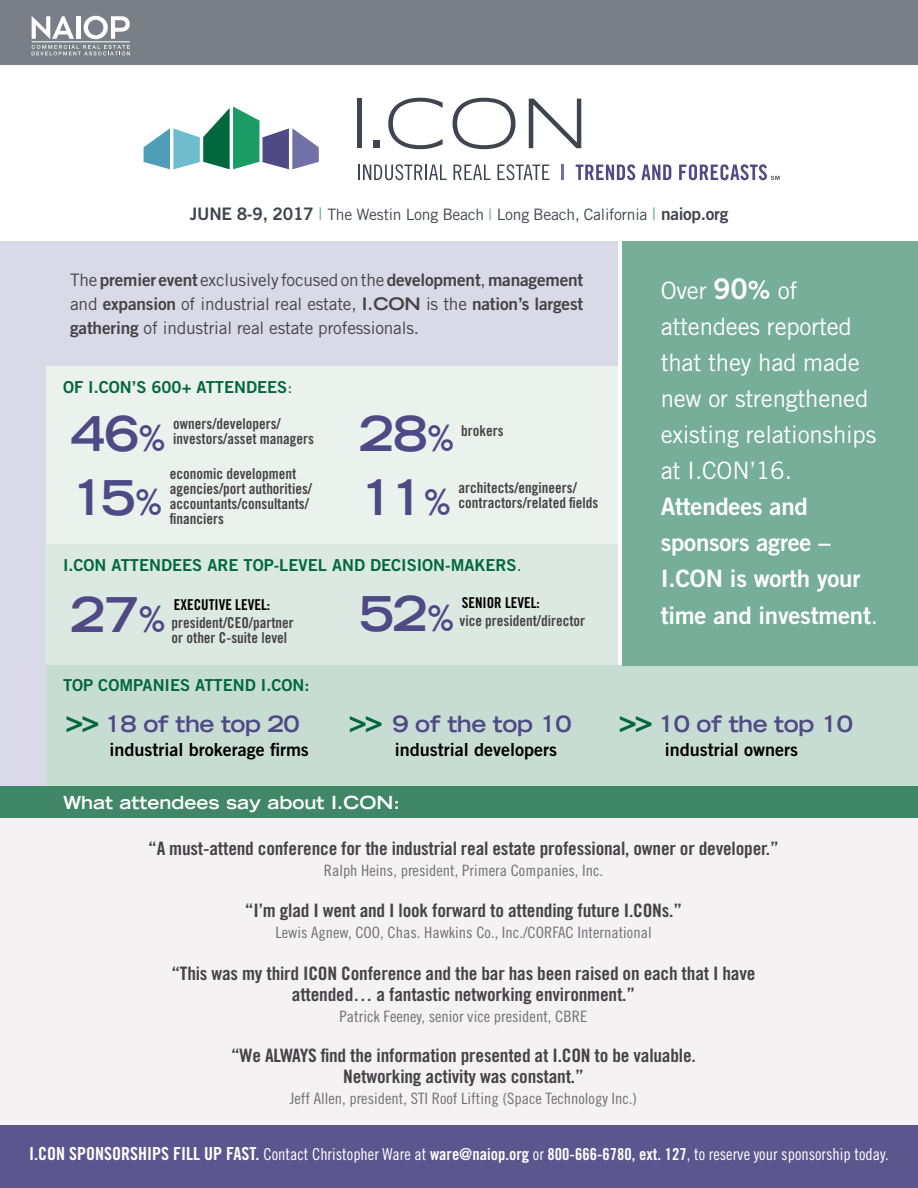
<style>
.page{position:relative;width:918px;height:1188px;background:#fff}
.page>*{position:absolute;margin:0;border:0;box-sizing:border-box;transform-origin:0 0}
.t1{font:700 expanded 48px "Trade Gothic LT Std";letter-spacing:-.02em;color:#4f4a85}
.t2{font:30px "Trade Gothic LT Std Bd 2";color:#00673e}
.t3{font:24px/36px "Trade Gothic LT Std";letter-spacing:-.01em;color:#fff}
.t4{font:24px/36.5px "Trade Gothic LT Std Bd 2";letter-spacing:-.01em;color:#fff}
.t5{font:700 expanded 22.5px "Trade Gothic LT Std";letter-spacing:-.025em;color:#4f4a85}
.t6{font:18.6px/21px "Trade Gothic LT Std Bd Cn 20";letter-spacing:-.01em;color:#464346;text-align:center;scale:1.05 1}
.t7{font:18px "Trade Gothic LT Std Bd 2";color:#000}
.t8{font:700 expanded 18px "Trade Gothic LT Std";color:#fff}
.t9{font:17.25px/24px "Trade Gothic LT Std";letter-spacing:-.01em;color:#464346}
.t10{font:17.25px "Trade Gothic LT Std Bd 2";letter-spacing:-.01em;color:#464346}
.t11{font:16.5px "Trade Gothic LT Std Cn 18";color:#fff}
.t12{font:16.5px "Trade Gothic LT Std Bd 2";color:#00673e}
.t13{font:15.75px "Trade Gothic LT Std";letter-spacing:-.015em;color:#3f454f}
.t14{font:15.6px "Trade Gothic LT Std Cn 18";color:#717073;scale:1.05 1}
.t15{font:15px/15px "Trade Gothic LT Std Bd Cn 20";color:#464346}
.t16{font:15px "Trade Gothic LT Std Bd Cn 20";color:#000}
.s1{font-family:"Trade Gothic LT Std Bd 2";font-size:17.25px}
.s2{font-size:17.25px;color:#5ca87f}
.s3{color:#5ca87f}
.s4{font-family:"Trade Gothic LT Std"}
.s5{font-family:"Trade Gothic LT Std Bd 2"}
.s6{font-weight:700;font-stretch:expanded}
.s7{font-family:"Trade Gothic LT Std Bd Cn 20";font-weight:400;font-stretch:normal;font-size:36px}
.s8{font-family:"Trade Gothic LT Std Bd 2";font-size:28.5px}
.s9{font-family:"Trade Gothic LT Std Bd 2";font-size:25.5px}
.s10{font-family:"Trade Gothic LT Std Bd 2";font-weight:400;font-stretch:normal;font-size:30px;color:#00673e}
.s11{font-family:"Trade Gothic LT Std Bd Cn 20";font-size:18px}
.s12{font-family:"Trade Gothic LT Std Bd Cn 20"}
</style>
<div class="page">
<div style="left:0;top:809px;width:918px;height:369px;background:#f4f2f2"></div>
<div style="left:0;top:241px;width:618px;height:550px;background:#dad9e7"></div>
<div style="left:0;top:0;width:918px;height:64px;background:#7a7e87"></div>
<svg style="left:32px;top:16px;width:42px;height:23px"></svg>
<hr style="left:76px;top:16px;width:4px;height:23px;background:#fff">
<svg style="left:84px;top:16px;width:46px;height:23px"></svg>
<hr style="left:32px;top:42px;width:98px;height:1px;background:#fff">
<svg style="left:32px;top:45px;width:98px;height:10px"></svg>
<div style="left:47px;top:539px;width:571px;height:128px;background:#dce9e3"></div>
<div style="left:47px;top:366px;width:571px;height:177px;background:#ebf2ee"></div>
<div style="left:0;top:1125px;width:918px;height:63px;background:#5b568d"></div>
<svg style="left:358px;top:164px;width:89px;height:16px"></svg>
<svg style="left:454px;top:165px;width:37px;height:15px"></svg>
<svg style="left:497px;top:164px;width:53px;height:16px"></svg>
<svg style="left:562px;top:164px;width:2px;height:16px"></svg>
<svg style="left:576px;top:164px;width:59px;height:16px"></svg>
<svg style="left:641px;top:165px;width:30px;height:15px"></svg>
<hr style="left:357px;top:99px;width:4px;height:49px;background:#3f454f">
<div style="left:373px;top:140px;width:7px;height:8px;background:#3f454f"></div>
<svg style="left:388px;top:98px;width:55px;height:51px"></svg>
<svg style="left:453px;top:98px;width:63px;height:51px"></svg>
<svg style="left:529px;top:99px;width:52px;height:49px"></svg>
<svg style="left:144px;top:107px;width:175px;height:62px"></svg>
<svg style="left:679px;top:164px;width:101px;height:16px"></svg>
<div style="left:47px;top:665px;width:871px;height:126px;background:#c7ddd4"></div>
<div style="left:0;top:786px;width:918px;height:32px;background:#408768"></div>
<div style="left:623px;top:241px;width:295px;height:424px;background:#76ae99"></div>
<p class="t13" style="left:190px;top:204px;width:540px"><span class="s1">JUNE 8-9, 2017</span> <span class="s2">|</span> The Westin Long Beach <span class="s3">|</span> Long Beach, California <span class="s2">|</span> <span class="s1">naiop.org</span></p>
<p class="t10" style="left:70px;top:269px;width:515px"><span class="s4">The</span> premier event <span class="s4">exclusively focused on the</span> development<span class="s4">,</span> management</p>
<p class="t9" style="left:70px;top:292px;width:515px">and <span class="s5">expansion</span> of industrial real estate, <span class="s6">I.CON</span> is the <span class="s5">nation’s largest gathering</span> of industrial real estate professionals.</p>
<p class="t12" style="left:63px;top:377px;width:231px">OF I.CON’S 600+ ATTENDEES<span class="s4">:</span></p>
<h1 class="t1" style="left:71px;top:403px;width:97px">46<span class="s7">%</span></h1>
<p class="t15" style="left:173px;top:416px;width:142px">owners/developers/ investors/asset managers</p>
<h1 class="t1" style="left:71px;top:467px;width:94px">15<span class="s7">%</span></h1>
<p class="t15" style="left:170px;top:466px;width:144px">economic development agencies/port authorities/ accountants/consultants/ financiers</p>
<h1 class="t1" style="left:360px;top:403px;width:97px">28<span class="s7">%</span></h1>
<p class="t15" style="left:461px;top:424px;width:44px">brokers</p>
<h1 class="t1" style="left:360px;top:467px;width:94px">11<span class="s7">%</span></h1>
<p class="t15" style="left:459px;top:480px;width:141px">architects/engineers/ contractors/related fields</p>
<p class="t12" style="left:63px;top:555px;width:460px">I.CON ATTENDEES ARE TOP-LEVEL AND DECISION-MAKERS<span class="s4">.</span></p>
<h1 class="t1" style="left:71px;top:583px;width:97px">27<span class="s7">%</span></h1>
<p class="t16" style="left:174px;top:595px;width:98px">EXECUTIVE LEVEL:</p>
<p class="t15" style="left:172px;top:615px;width:124px">president/CEO/partner or other C-suite level</p>
<h1 class="t1" style="left:360px;top:582px;width:97px">52<span class="s7">%</span></h1>
<p class="t16" style="left:462px;top:594px;width:80px">SENIOR LEVEL:</p>
<p class="t15" style="left:460px;top:613px;width:127px">vice president/director</p>
<p class="t3" style="left:661px;top:272px;width:217px">Over <span class="s8">90</span><span class="s9">%</span> of attendees reported that they had made new or strengthened existing relationships at I.CON’16.</p>
<p class="t4" style="left:661px;top:488px;width:219px">Attendees and sponsors agree –<br>I.CON is worth your time and investment<span class="s4">.</span></p>
<p class="t12" style="left:63px;top:675px;width:248px">TOP COMPANIES ATTEND I.CON:</p>
<p class="t5" style="left:66px;top:709px;width:236px"><span class="s10">&gt;&gt;</span> 18 of the top 20</p>
<p class="t7" style="left:110px;top:738px;width:201px">industrial brokerage firms</p>
<p class="t5" style="left:392px;top:709px;width:181px">9 of the top 10</p>
<p class="t7" style="left:395px;top:738px;width:164px">industrial developers</p>
<h2 class="t2" style="left:349px;top:703px;width:35px">&gt;&gt;</h2>
<h2 class="t2" style="left:619px;top:703px;width:35px">&gt;&gt;</h2>
<p class="t5" style="left:658px;top:709px;width:196px">10 of the top 10</p>
<p class="t7" style="left:665px;top:738px;width:135px">industrial owners</p>
<p class="t8" style="left:63px;top:791px;width:338px">What attendees say about I.CON:</p>
<p class="t6" style="left:148px;top:838px;width:602px">“A must-attend conference for the industrial real estate professional, owner or developer.”</p>
<p class="t14" style="left:324px;top:861px;width:268px">Ralph Heins, president, Primera Companies, Inc.</p>
<p class="t6" style="left:245px;top:899px;width:418px">“I’m glad I went and I look forward to attending future I.CONs.”</p>
<p class="t14" style="left:275px;top:923px;width:360px">Lewis Agnew, COO, Chas. Hawkins Co., Inc./CORFAC International</p>
<p class="t6" style="left:172px;top:962px;width:558px">“This was my third ICON Conference and the bar has been raised on each that I have attended… a fantastic networking environment.”</p>
<p class="t14" style="left:340px;top:1007px;width:237px">Patrick Feeney, senior vice president, CBRE</p>
<p class="t6" style="left:231px;top:1045px;width:444px">“We ALWAYS find the information presented at I.CON to be valuable.<br>Networking activity was constant.”</p>
<p class="t14" style="left:290px;top:1089px;width:332px">Jeff Allen, president, STI Roof Lifting (Space Technology Inc.)</p>
<p class="t11" style="left:29px;top:1145px;width:861px"><span class="s11">I.CON SPONSORSHIPS FILL UP FAST.</span> Contact Christopher Ware at <span class="s12">ware@naiop.org</span> or <span class="s12">800-666-6780, ext. 127</span>, to reserve your sponsorship today.</p>
</div>
